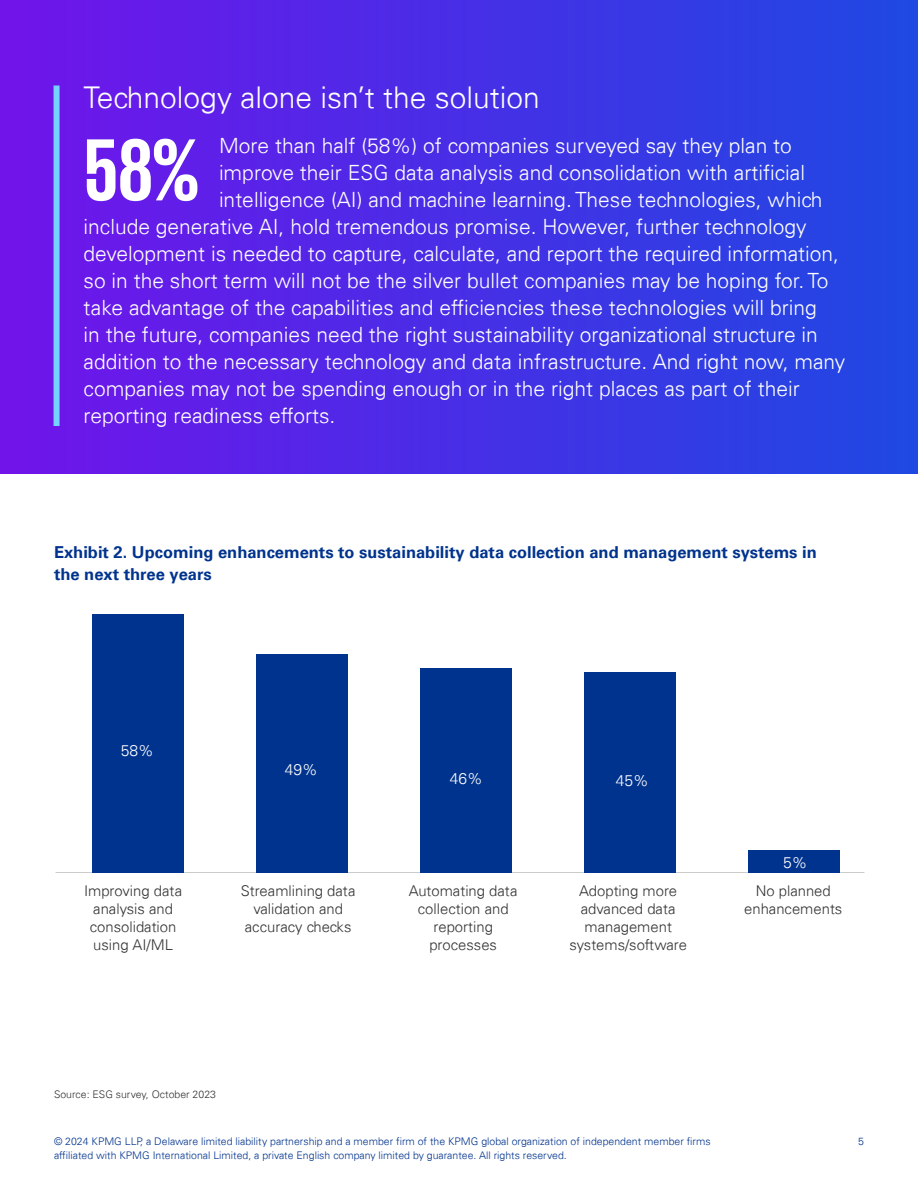
<style>
.page{position:relative;width:918px;height:1188px;background:#fff}
.page>*{position:absolute;margin:0;border:0;box-sizing:border-box;transform-origin:0 0}
.t1{font:700 90px "KPMG";color:#fff}
.t2{font:300 30px "Univers 45";color:#fff}
.t3{font:300 21px "Univers 45";color:#fff}
.t4{font:700 16.5px/22.5px "Univers";color:#00338d}
.t5{font:300 15.6px "Univers 45";color:#fff}
.t6{font:300 14.85px/17.9px "Univers 45";color:#333;text-align:center}
.t7{font:300 10.5px "Univers 45";color:#00338d}
.t8{font:300 10.5px "Univers 45";color:#333}
</style>
<div class="page">
<div style="left:0;top:0;width:918px;height:474px;background:linear-gradient(to right,#7114ea,#1f49e2)"></div>
<div style="left:54px;top:86px;width:6px;height:340px;background:#76d2ff"></div>
<div style="left:92px;top:614px;width:92px;height:259px;background:#00338d"></div>
<div style="left:256px;top:654px;width:92px;height:219px;background:#00338d"></div>
<div style="left:420px;top:668px;width:92px;height:205px;background:#00338d"></div>
<div style="left:584px;top:672px;width:92px;height:201px;background:#00338d"></div>
<div style="left:748px;top:850px;width:92px;height:23px;background:#00338d"></div>
<h2 class="t2" style="left:84px;top:79px;width:458px">Technology alone isn’t the solution</h2>
<p class="t3" style="left:219px;top:133px;width:574px">More than half (58%) of companies surveyed say they plan to</p>
<p class="t3" style="left:219px;top:160px;width:588px">improve their ESG data analysis and consolidation with artificial</p>
<p class="t3" style="left:219px;top:187px;width:605px">intelligence (AI) and machine learning. These technologies, which</p>
<p class="t3" style="left:84px;top:214px;width:725px">include generative AI, hold tremendous promise. However, further technology</p>
<p class="t3" style="left:84px;top:241px;width:757px">development is needed to capture, calculate, and report the required information,</p>
<p class="t3" style="left:84px;top:268px;width:746px">so in the short term will not be the silver bullet companies may be hoping for. To</p>
<p class="t3" style="left:84px;top:295px;width:735px">take advantage of the capabilities and efficiencies these technologies will bring</p>
<p class="t3" style="left:84px;top:322px;width:736px">in the future, companies need the right sustainability organizational structure in</p>
<p class="t3" style="left:84px;top:349px;width:763px">addition to the necessary technology and data infrastructure. And right now, many</p>
<p class="t3" style="left:84px;top:376px;width:718px">companies may not be spending enough or in the right places as part of their</p>
<p class="t3" style="left:84px;top:403px;width:253px">reporting readiness efforts.</p>
<h1 class="t1" style="left:84px;top:125px;width:117px">58%</h1>
<p class="t4" style="left:54px;top:542px;width:764px">Exhibit 2. Upcoming enhancements to sustainability data collection and management systems in the next three years</p>
<p class="t5" style="left:121px;top:741px;width:35px">58%</p>
<p class="t5" style="left:285px;top:760px;width:35px">49%</p>
<p class="t5" style="left:450px;top:769px;width:35px">46%</p>
<p class="t5" style="left:616px;top:771px;width:35px">45%</p>
<p class="t5" style="left:783px;top:853px;width:26px">5%</p>
<p class="t6" style="left:84px;top:882px;width:100px">Improving data analysis and consolidation using AI/ML</p>
<p class="t6" style="left:241px;top:882px;width:116px">Streamlining data validation and accuracy checks</p>
<p class="t6" style="left:409px;top:882px;width:110px">Automating data collection and reporting processes</p>
<p class="t6" style="left:569px;top:882px;width:119px">Adopting more advanced data management systems/software</p>
<p class="t6" style="left:744px;top:882px;width:100px">No planned enhancements</p>
<p class="t8" style="left:54px;top:1088px;width:164px">Source: ESG survey, October 2023</p>
<p class="t7" style="left:54px;top:1135px;width:658px">© 2024 KPMG LLP, a Delaware limited liability partnership and a member firm of the KPMG global organization of independent member firms</p>
<p class="t7" style="left:858px;top:1135px;width:7px">5</p>
<p class="t7" style="left:54px;top:1149px;width:514px">affiliated with KPMG International Limited, a private English company limited by guarantee. All rights reserved.</p>
</div>
